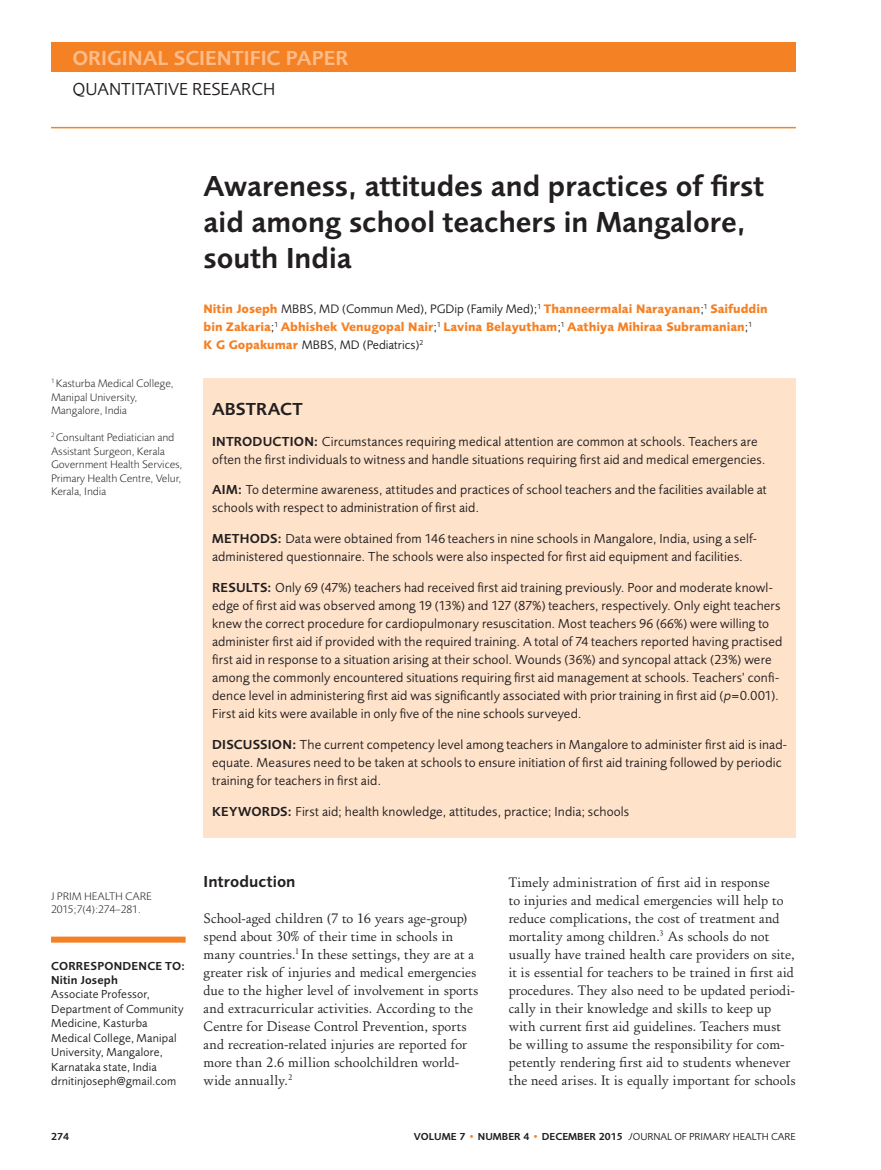
<style>
.page{position:relative;width:881px;height:1170px;background:#fff}
.page>*{position:absolute;margin:0;border:0;box-sizing:border-box;transform-origin:0 0}
.Main_Head{font:600 30px/36px "Foundry Sans";color:#231f20}
.Page_Header_2nd{font:600 21px "Foundry Sans";color:#fcbc89}
.Page_Subheader_2nd{font:18px "Foundry Sans";color:#231f20}
.Abstract_SUBHEAD{font:600 18px "Foundry Sans";letter-spacing:.005em;color:#231f20}
.Subhead_1{font:600 16.5px "Foundry Sans";letter-spacing:.005em;color:#231f20}
.Body_Text{font:14.25px/18px "Foundry Old Style Normal";letter-spacing:.005em;color:#231f20}
.Abstract_BODY{font:13.5px/18px "Foundry Sans";letter-spacing:.01em;color:#231f20}
.Byline{font:700 12.75px/18px "Foundry Sans";color:#f58125}
.Correspond_Acknowl{font:12px/14.4px "Foundry Sans";letter-spacing:.015em;color:#231f20}
.Corresp_Acknowl__cap{font:600 12px "Foundry Sans";letter-spacing:.02em;color:#231f20}
.Correspond_Acknowl-2{font:600 12px "Foundry Sans";letter-spacing:.02em;color:#231f20}
.Byline_-_Side_Column{font:300 11.25px/13.5px "Foundry Sans";color:#231f20}
.Citation{font:300 11.25px "Foundry Sans";color:#231f20}
.t1{font:600 10.5px "Foundry Sans";color:#231f20}
.s1{font-weight:400;color:#231f20}
.s2{font-weight:600}
.s3{font-style:italic}
.s4{color:#f58125}
.s5{font-weight:400;font-style:italic}
.s6{font-weight:400}
</style>
<div class="page">
<div style="left:51px;top:43px;width:744px;height:29px;background:#f58125"></div>
<hr style="left:51px;top:127px;width:744px;height:1px;background:#f58125">
<div style="left:51px;top:936px;width:134px;height:6px;background:#f58125"></div>
<div style="left:203px;top:378px;width:592px;height:460px;background:#fee2ca"></div>
<p class="Page_Header_2nd" style="left:72px;top:46px;width:277px">ORIGINAL SCIENTIFIC PAPER</p>
<p class="Page_Subheader_2nd" style="left:72px;top:78px;width:204px">QUANTITATIVE RESEARCH</p>
<p class="Main_Head" style="left:203px;top:168px;width:562px">Awareness, attitudes and practices of first aid among school teachers in Mangalore, south India</p>
<p class="Byline_-_Side_Column" style="left:51px;top:376px;width:124px"><sup>1</sup> Kasturba Medical College,<br>Manipal University,<br>Mangalore, India</p>
<p class="Byline_-_Side_Column" style="left:51px;top:430px;width:133px"><sup>2</sup> Consultant Pediatician and<br>Assistant Surgeon, Kerala<br>Government Health Services,<br>Primary Health Centre, Velur,<br>Kerala, India</p>
<p class="Byline" style="left:203px;top:300px;width:565px">Nitin Joseph <span class="s1">MBBS, MD (Commun Med), PGDip (Family Med);</span><sup>1</sup> Thanneermalai Narayanan<span class="s1">;</span><sup>1</sup> Saifuddin bin Zakaria<span class="s1">;</span><sup>1</sup> Abhishek Venugopal Nair<span class="s1">;</span><sup>1</sup> Lavina Belayutham<span class="s1">;</span><sup>1</sup> Aathiya Mihiraa Subramanian<span class="s1">;</span><sup>1<br></sup>K G Gopakumar <span class="s1">MBBS, MD (Pediatrics)</span><sup>2</sup></p>
<p class="Abstract_SUBHEAD" style="left:212px;top:398px;width:92px">ABSTRACT</p>
<p class="Abstract_BODY" style="left:212px;top:432px;width:555px"><span class="s2">INTRODUCTION:</span> Circumstances requiring medical attention are common at schools. Teachers are often the first individuals to witness and handle situations requiring first aid and medical emergencies.</p>
<p class="Abstract_BODY" style="left:212px;top:481px;width:556px"><span class="s2">AIM:</span> To determine awareness, attitudes and practices of school teachers and the facilities available at schools with respect to administration of first aid.</p>
<p class="Abstract_BODY" style="left:212px;top:529px;width:546px"><span class="s2">METHODS:</span> Data were obtained from 146 teachers in nine schools in Mangalore, India, using a self&shy;administered questionnaire. The schools were also inspected for first aid equipment and facilities.</p>
<p class="Abstract_BODY" style="left:212px;top:578px;width:571px"><span class="s2">RESULTS:</span> Only 69 (47%) teachers had received first aid training previously. Poor and moderate knowl&shy;edge of first aid was observed among 19 (13%) and 127 (87%) teachers, respectively. Only eight teachers knew the correct procedure for cardiopulmonary resuscitation. Most teachers 96 (66%) were willing to administer first aid if provided with the required training. A total of 74 teachers reported having practised first aid in response to a situation arising at their school. Wounds (36%) and syncopal attack (23%) were among the commonly encountered situations requiring first aid management at schools. Teachers’ confi&shy;dence level in administering first aid was significantly associated with prior training in first aid (<span class="s3">p</span>=0.001).<br>First aid kits were available in only five of the nine schools surveyed.</p>
<p class="Abstract_BODY" style="left:212px;top:735px;width:576px"><span class="s2">DISCUSSION:</span> The current competency level among teachers in Mangalore to administer first aid is inad&shy;equate. Measures need to be taken at schools to ensure initiation of first aid training followed by periodic training for teachers in first aid.</p>
<p class="Abstract_BODY" style="left:212px;top:802px;width:418px"><span class="s2">KEYWORDS:</span> First aid; health knowledge, attitudes, practice; India; schools</p>
<p class="Citation" style="left:51px;top:889px;width:102px">J PRIM HEALTH CARE</p>
<p class="Citation" style="left:51px;top:902px;width:91px">2015;7(4):274–281.</p>
<p class="Corresp_Acknowl__cap" style="left:51px;top:958px;width:136px">CORRESPONDENCE TO:</p>
<p class="Correspond_Acknowl-2" style="left:51px;top:972px;width:68px">Nitin Joseph</p>
<p class="Correspond_Acknowl" style="left:51px;top:987px;width:134px">Associate Professor,<br>Department of Community<br>Medicine, Kasturba<br>Medical College, Manipal<br>University, Mangalore,<br>Karnataka state, India</p>
<p class="Correspond_Acknowl" style="left:51px;top:1073px;width:127px">drnitinjoseph@gmail.com</p>
<p class="Subhead_1" style="left:203px;top:871px;width:93px">Introduction</p>
<p class="Body_Text" style="left:203px;top:909px;width:276px">School-aged children (7 to 16 years age-group) spend about 30% of their time in schools in many countries.<sup>1</sup> In these settings, they are at a greater risk of injuries and medical emergencies due to the higher level of involvement in sports and extracurricular activities. According to the Centre for Disease Control Prevention, sports and recreation-related injuries are reported for more than 2.6 million schoolchildren world&shy;wide annually.<sup>2</sup></p>
<p class="Body_Text" style="left:508px;top:873px;width:288px">Timely administration of first aid in response<br>to injuries and medical emergencies will help to reduce complications, the cost of treatment and mortality among children.<sup>3</sup> As schools do not usually have trained health care providers on site, it is essential for teachers to be trained in first aid procedures. They also need to be updated periodi&shy;cally in their knowledge and skills to keep up with current first aid guidelines. Teachers must be willing to assume the responsibility for com&shy;petently rendering first aid to students whenever the need arises. It is equally important for schools</p>
<p class="t1" style="left:51px;top:1129px;width:20px">274</p>
<p class="t1" style="left:414px;top:1129px;width:383px">VOLUME 7 <span class="s4">•</span> NUMBER 4 <span class="s4">•</span> DECEMBER 2015 <span class="s5">J</span><span class="s6">OURNAL OF PRIMARY HEALTH CARE</span></p>
</div>
